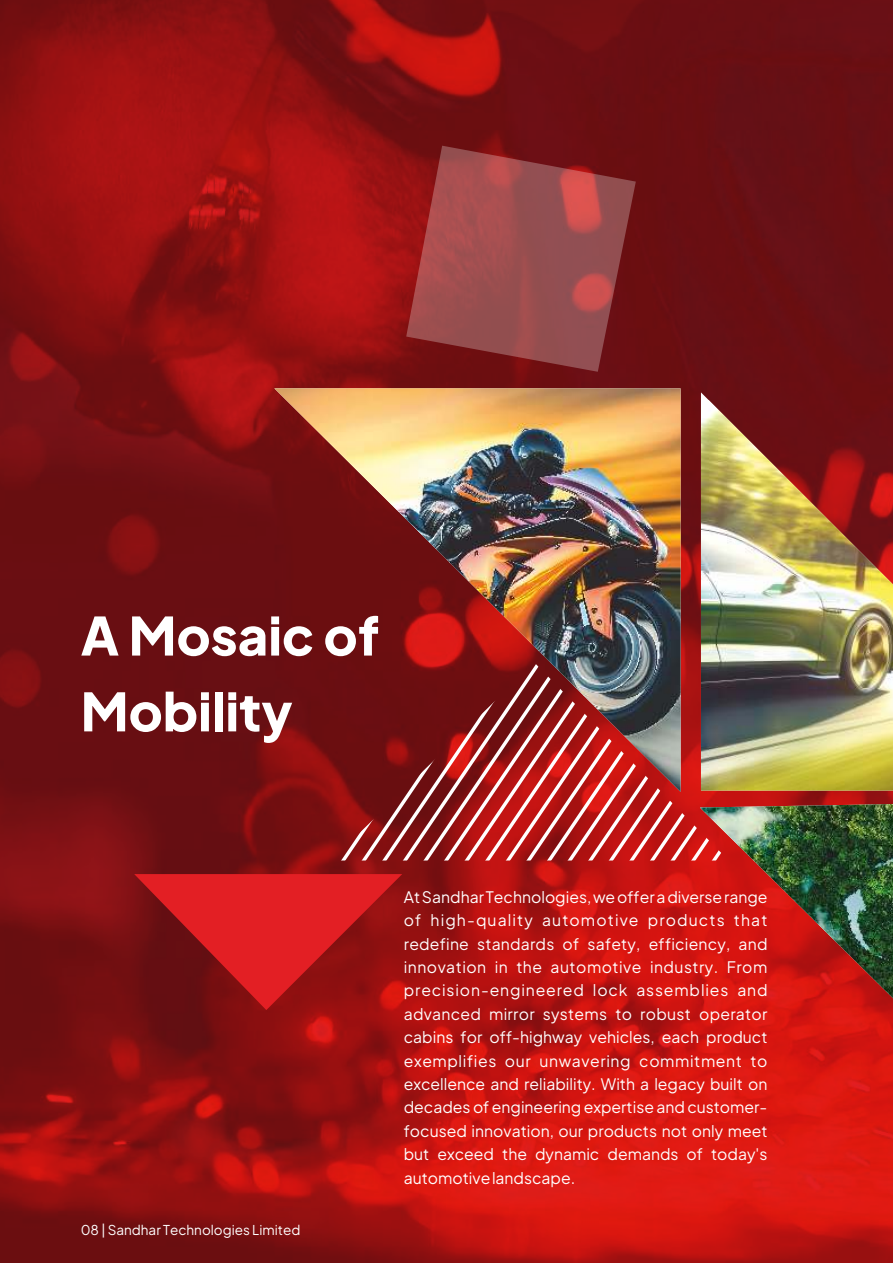
<style>
.page{position:relative;width:893px;height:1263px;background:#fff}
.page>*{position:absolute;margin:0;border:0;box-sizing:border-box;transform-origin:0 0}
.t1{font:800 52.5px/75.8px "Plus Jakarta Sans";color:#fff}
.t2{font:15.75px/23.4px "Plus Jakarta Sans";color:#fff;text-align:justify}
.t3{font:13.5px "Plus Jakarta Sans";color:#fff}
</style>
<div class="page">
<img style="left:0;top:0;width:893px;height:1263px">
<svg style="left:406px;top:146px;width:230px;height:226px"></svg>
<img style="left:274px;top:388px;width:407px;height:275px">
<svg style="left:134px;top:663px;width:759px;height:347px"></svg>
<img style="left:700px;top:804px;width:193px;height:201px">
<div style="left:701px;top:392px;width:192px;height:8px;background:#690f13"></div>
<img style="left:701px;top:400px;width:192px;height:390px">
<h1 class="t1" style="left:81px;top:596px;width:300px">A Mosaic of<br>Mobility</h1>
<p class="t3" style="left:81px;top:1221px;width:221px">08 | Sandhar Technologies Limited</p>
<p class="t2" style="left:404px;top:884px;width:365px">At Sandhar Technologies, we offer a diverse range of high-quality automotive products that redefine standards of safety, efficiency, and innovation in the automotive industry. From precision-engineered lock assemblies and advanced mirror systems to robust operator cabins for off-highway vehicles, each product exemplifies our unwavering commitment to excellence and reliability. With a legacy built on decades of engineering expertise and customer&shy;focused innovation, our products not only meet but exceed the dynamic demands of today's automotive landscape.</p>
</div>
